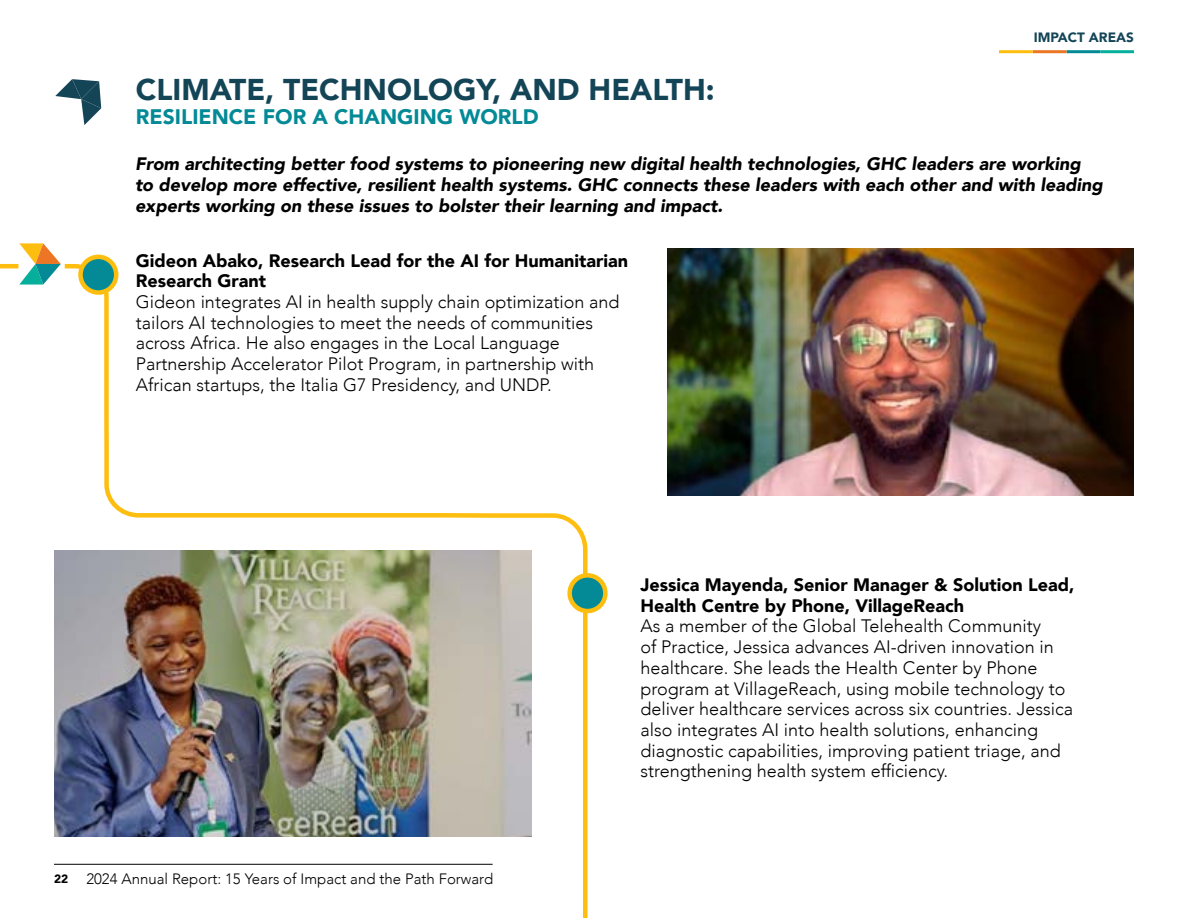
<style>
.page{position:relative;width:1188px;height:918px;background:#fff}
.page>*{position:absolute;margin:0;border:0;box-sizing:border-box;transform-origin:0 0}
.t1{font:900 30px "Avenir";color:#144557}
.t2{font:900 21px "Avenir";color:#038a96}
.t3{font:300 18px/20.7px "Avenir";color:#000}
.t4{font:italic 900 18px/20.7px "Avenir";color:#000}
.t5{font:900 18px/20.7px "Avenir";color:#000}
.t6{font:300 15px "Avenir";color:#000}
.t7{font:900 13.5px "Avenir";color:#144557}
.s1{font-weight:900;font-size:12px}
</style>
<div class="page">
<hr style="left:54px;top:864px;width:439px;height:1px;background:#000">
<svg style="left:55px;top:79px;width:46px;height:46px"></svg>
<hr style="left:1100px;top:50px;width:34px;height:3px;background:#06af9b">
<hr style="left:1066px;top:50px;width:34px;height:3px;background:#038a96">
<hr style="left:1033px;top:50px;width:33px;height:3px;background:#ec7624">
<hr style="left:999px;top:50px;width:34px;height:3px;background:#febe10">
<img style="left:667px;top:249px;width:467px;height:247px">
<img style="left:60px;top:262px;width:530px;height:656px">
<svg style="left:81px;top:257px;width:35px;height:36px"></svg>
<div style="left:78px;top:255px;width:40px;height:40px;border:4px solid #febe10;border-radius:50%"></div>
<svg style="left:570px;top:575px;width:35px;height:36px"></svg>
<div style="left:567px;top:573px;width:41px;height:40px;border:4px solid #febe10;border-radius:50%"></div>
<svg style="left:19px;top:243px;width:42px;height:42px"></svg>
<hr style="left:0;top:264px;width:18px;height:4px;background:#febe10">
<h1 class="t1" style="left:136px;top:64px;width:580px">CLIMATE, TECHNOLOGY, AND HEALTH:</h1>
<p class="t2" style="left:136px;top:99px;width:404px">RESILIENCE FOR A CHANGING WORLD</p>
<p class="t7" style="left:1034px;top:26px;width:102px">IMPACT AREAS</p>
<p class="t4" style="left:135px;top:153px;width:969px">From architecting better food systems to pioneering new digital health technologies, GHC leaders are working to develop more effective, resilient health systems. GHC connects these leaders with each other and with leading experts working on these issues to bolster their learning and impact.</p>
<p class="t5" style="left:136px;top:250px;width:494px">Gideon Abako, Research Lead for the AI for Humanitarian<br>Research Grant</p>
<p class="t3" style="left:136px;top:291px;width:485px">Gideon integrates AI in health supply chain optimization and tailors AI technologies to meet the needs of communities across Africa. He also engages in the Local Language Partnership Accelerator Pilot Program, in partnership with African startups, the Italia G7 Presidency, and UNDP.</p>
<p class="t6" style="left:54px;top:870px;width:441px"><span class="s1">22</span> 2024 Annual Report: 15 Years of Impact and the Path Forward</p>
<p class="t5" style="left:640px;top:574px;width:435px">Jessica Mayenda, Senior Manager &amp; Solution Lead,<br>Health Centre by Phone, VillageReach</p>
<p class="t3" style="left:640px;top:616px;width:434px">As a member of the Global Telehealth Community<br>of Practice, Jessica advances AI-driven innovation in healthcare. She leads the Health Center by Phone program at VillageReach, using mobile technology to deliver healthcare services across six countries. Jessica also integrates AI into health solutions, enhancing diagnostic capabilities, improving patient triage, and strengthening health system efficiency.</p>
</div>
